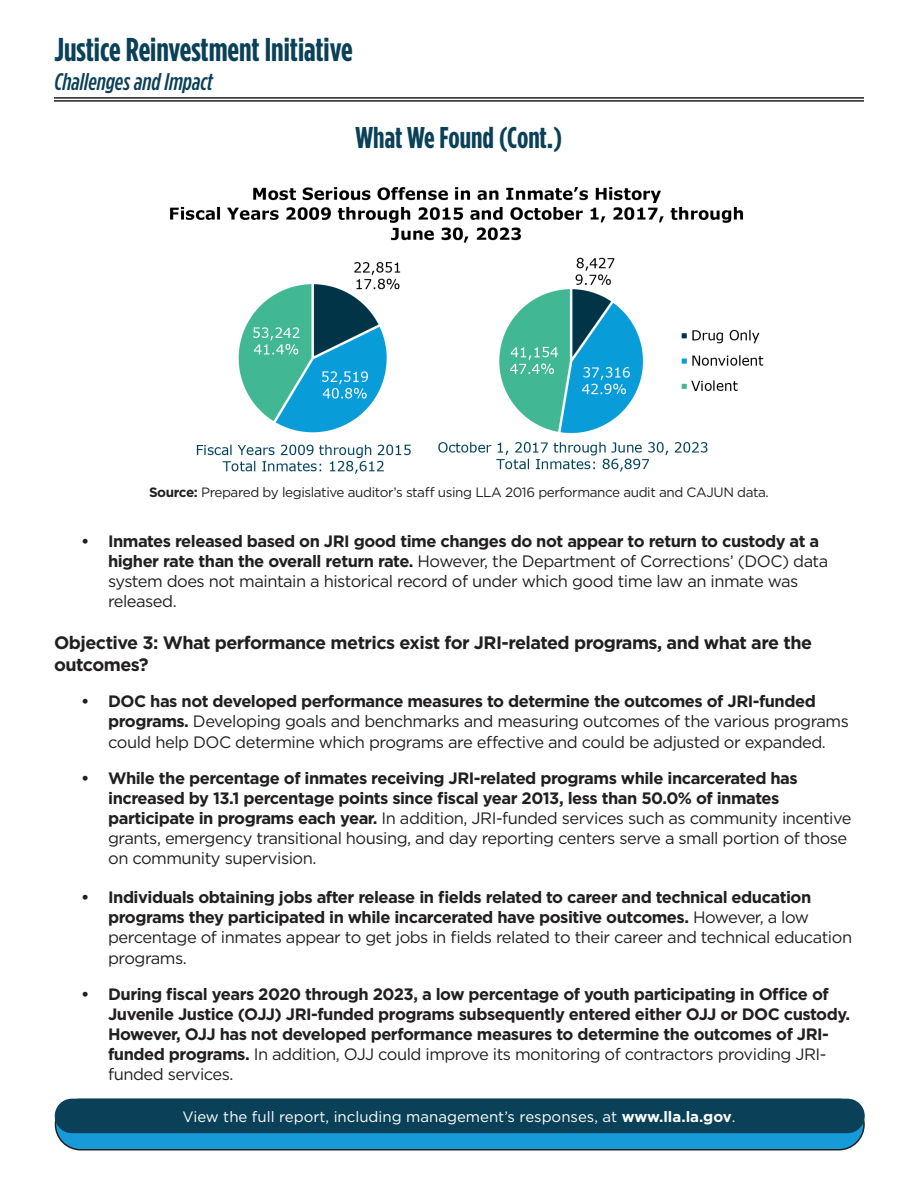
<style>
.page{position:relative;width:918px;height:1188px;background:#fff}
.page>*{position:absolute;margin:0;border:0;box-sizing:border-box;transform-origin:0 0}
.t1{font:700 33px "Gotham Condensed";color:#0a4158}
.Report_Title{font:700 30px "Gotham Condensed";color:#0a4158}
.t2{font:italic 500 24px "Gotham Condensed";color:#0a4158}
.Body_Copy{font:700 18px/21.6px "Gotham";letter-spacing:-.03em;color:#231f20}
.t3{font:700 16.5px/19.8px "Gotham";letter-spacing:-.03em;color:#231f20}
.t4{font:16.5px/19.8px "Gotham";letter-spacing:-.03em;color:#231f20}
.t5{font:15px "Gotham";color:#fff}
.Body_Copy-2{font:13.5px "Gotham";letter-spacing:-.03em;color:#231f20}
.s1{font-weight:700}
.s2{font-weight:400}
</style>
<div class="page">
<div style="left:55px;top:1099px;width:809px;height:51px;background:#169bd8;border-radius:25px"></div>
<div style="left:55px;top:1099px;width:810px;height:51px;border:2px solid #231f20;border-radius:25px"></div>
<div style="left:55px;top:1099px;width:810px;height:34px;background:#0a4158;border-radius:17px"></div>
<hr style="left:54px;top:97px;width:810px;height:2px;background:#231f20">
<hr style="left:54px;top:100px;width:810px;height:2px;background:#231f20">
<img style="left:170px;top:187px;width:594px;height:287px">
<p class="t1" style="left:54px;top:30px;width:300px">Justice Reinvestment Initiative</p>
<p class="t2" style="left:54px;top:67px;width:160px">Challenges and Impact</p>
<p class="Report_Title" style="left:356px;top:120px;width:208px">What We Found (Cont.)</p>
<p class="Body_Copy-2" style="left:149px;top:484px;width:621px"><span class="s1">Source:</span> Prepared by legislative auditor’s staff using LLA 2016 performance audit and CAJUN data.</p>
<p class="t4" style="left:108px;top:531px;width:722px;text-indent:-27px"><span class="s1">• Inmates released based on JRI good time changes do not appear to return to custody at a higher rate than the overall return rate.</span> However, the Department of Corrections’ (DOC) data system does not maintain a historical record of under which good time law an inmate was released.</p>
<p class="Body_Copy" style="left:54px;top:632px;width:759px">Objective 3: What performance metrics exist for JRI-related programs, and what are the outcomes?</p>
<p class="t3" style="left:108px;top:691px;width:742px;text-indent:-27px">• DOC has not developed performance measures to determine the outcomes of JRI-funded programs. <span class="s2">Developing goals and benchmarks and measuring outcomes of the various programs</span></p>
<p class="t4" style="left:108px;top:732px;width:719px">could help DOC determine which programs are effective and could be adjusted or expanded.</p>
<p class="t3" style="left:108px;top:769px;width:745px;text-indent:-27px">• While the percentage of inmates receiving JRI-related programs while incarcerated has increased by 13.1 percentage points since fiscal year 2013, less than 50.0% of inmates participate in programs each year. <span class="s2">In addition, JRI-funded services such as community incentive grants, emergency transitional housing, and day reporting centers serve a small portion of those on community supervision.</span></p>
<p class="t3" style="left:108px;top:887px;width:745px;text-indent:-27px">• Individuals obtaining jobs after release in fields related to career and technical education programs they participated in while incarcerated have positive outcomes. <span class="s2">However, a low percentage of inmates appear to get jobs in fields related to their career and technical education</span></p>
<p class="t4" style="left:108px;top:948px;width:80px">programs.</p>
<p class="t3" style="left:108px;top:985px;width:743px;text-indent:-27px">• During fiscal years 2020 through 2023, a low percentage of youth participating in Office of Juvenile Justice (OJJ) JRI-funded programs subsequently entered either OJJ or DOC custody.<br>However, OJJ has not developed performance measures to determine the outcomes of JRI&shy;funded programs. <span class="s2">In addition, OJJ could improve its monitoring of contractors providing JRI&shy;funded services.</span></p>
<p class="t5" style="left:182px;top:1107px;width:555px">View the full report, including management’s responses, at <span class="s1">www.lla.la.gov</span>.</p>
</div>
